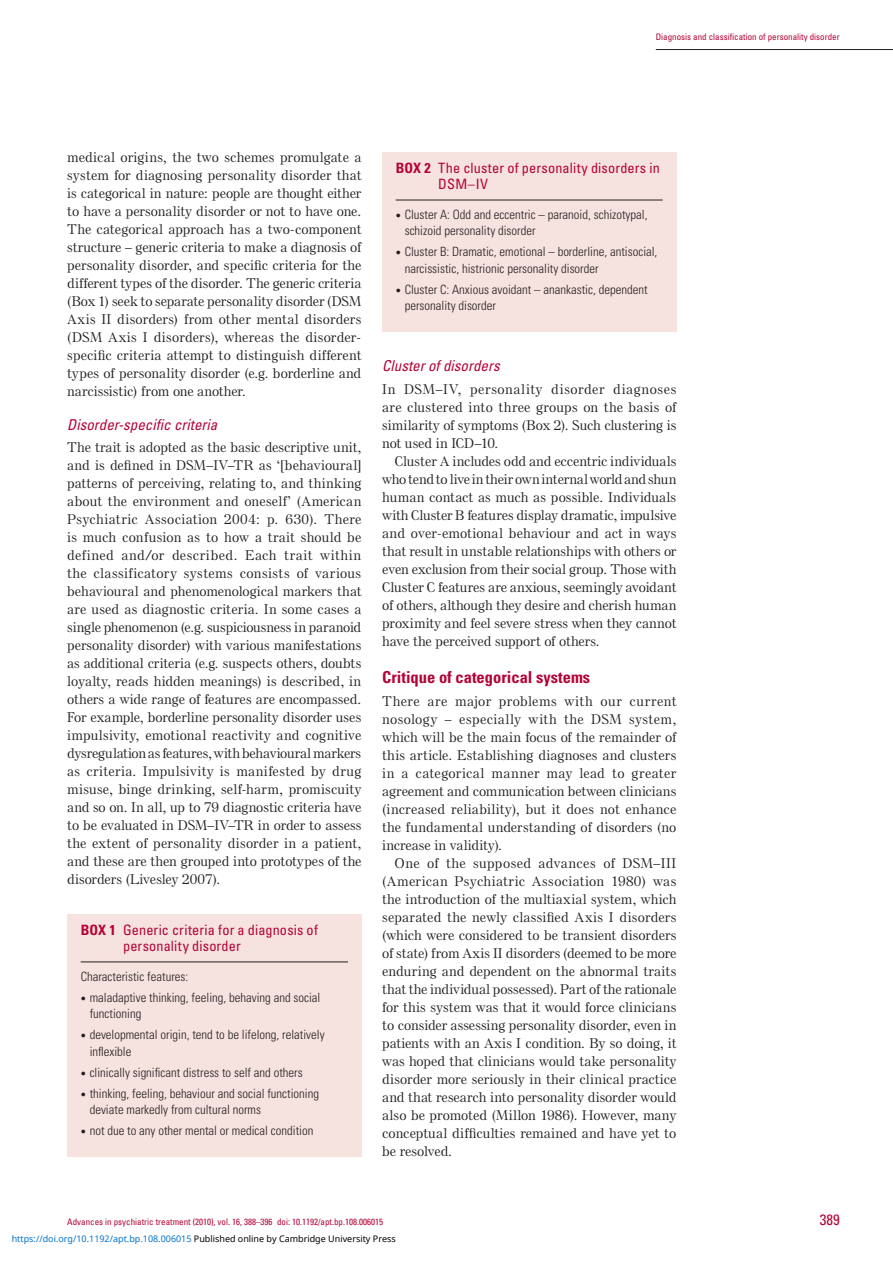
<style>
.page{position:relative;width:893px;height:1263px;background:#fff}
.page>*{position:absolute;margin:0;border:0;box-sizing:border-box;transform-origin:0 0}
.subhead_1{font:700 condensed 16.5px "Univers LT Std";color:#b30437}
.subhead_2{font:italic condensed 15px "Univers LT Std";color:#b30437}
.Folio{font:condensed 15px "Univers LT Std";color:#b30437}
.Box_title{font:condensed 14.25px/16.5px "Univers LT Std";letter-spacing:.01em;color:#b30437}
._1st_para{font:500 13.5px/18px "Else NPL Std";letter-spacing:.015em;color:#231f20;text-align:justify}
.Body_text{font:500 13.5px/18px "Else NPL Std";letter-spacing:.015em;color:#231f20;text-align:justify}
.Box_bullet_list{font:300 condensed 12.75px/16.5px "Univers LT Std";color:#231f20}
.Box_copy{font:300 condensed 12.75px "Univers LT Std";color:#231f20}
.t1{font:9px "Noto Sans";color:#0172cf}
.running_foot_article{font:condensed 9px "Univers LT Std";color:#b30437}
.running_head_article{font:condensed 9px "Univers LT Std";color:#b30437}
.s1{font-weight:700}
.s2{font-family:"Newspaper Pi BT";font-weight:400;font-stretch:normal;font-size:7.5px}
.s3{color:#000}
</style>
<div class="page">
<hr style="left:656px;top:49px;width:184px;height:1px;background:#231f20">
<hr style="left:839px;top:49px;width:54px;height:1px;background:#231f20">
<div style="left:67px;top:914px;width:294px;height:242px;background:#f6e2df"></div>
<hr style="left:81px;top:962px;width:267px;height:1px;background:#231f20">
<div style="left:382px;top:152px;width:294px;height:179px;background:#f6e2df"></div>
<hr style="left:396px;top:200px;width:267px;height:1px;background:#231f20">
<p class="running_head_article" style="left:656px;top:31px;width:185px">Diagnosis and classification of personality disorder</p>
<p class="_1st_para" style="left:67px;top:148px;width:296px">medical origins, the two schemes promulgate a system for diagnosing personality disorder that is categorical in nature: people are thought either to have a personality disorder or not to have one.<br>The categorical approach has a two-component structure – generic criteria to make a diagnosis of personality disorder, and specific criteria for the different types of the disorder. The generic criteria (Box 1) seek to separate personality disorder (DSM Axis II disorders) from other mental disorders (DSM Axis I disorders), whereas the disorder&shy;specific criteria attempt to distinguish different types of personality disorder (e.g. borderline and narcissistic) from one another.</p>
<p class="subhead_2" style="left:67px;top:415px;width:152px">Disorder-specific criteria</p>
<p class="_1st_para" style="left:67px;top:439px;width:296px">The trait is adopted as the basic descriptive unit, and is defined in DSM–IV–TR as ‘[behavioural] patterns of perceiving, relating to, and thinking about the environment and oneself’ (American Psychiatric Association 2004: p. 630). There is much confusion as to how a trait should be defined and/or described. Each trait within the classificatory systems consists of various behavioural and phenomenological markers that are used as diagnostic criteria. In some cases a single phenomenon (e.g. suspiciousness in paranoid personality disorder) with various manifestations as additional criteria (e.g. suspects others, doubts loyalty, reads hidden meanings) is described, in others a wide range of features are encompassed.<br>For example, borderline personality disorder uses impulsivity, emotional reactivity and cognitive dysregulation as features, with behavioural markers as criteria. Impulsivity is manifested by drug misuse, binge drinking, self-harm, promiscuity and so on. In all, up to 79 diagnostic criteria have to be evaluated in DSM–IV–TR in order to assess the extent of personality disorder in a patient, and these are then grouped into prototypes of the disorders (Livesley 2007).</p>
<p class="Box_title" style="left:123px;top:921px;width:196px;text-indent:-42px"><span class="s1">Box 1</span> Generic criteria for a diagnosis of personality disorder</p>
<p class="Box_copy" style="left:81px;top:968px;width:109px">Characteristic features:</p>
<p class="Box_bullet_list" style="left:90px;top:989px;width:232px;text-indent:-9px"><span class="s2">•</span> maladaptive thinking, feeling, behaving and social functioning</p>
<p class="Box_bullet_list" style="left:90px;top:1026px;width:237px;text-indent:-9px"><span class="s2">•</span> developmental origin, tend to be lifelong, relatively inflexible</p>
<p class="Box_bullet_list" style="left:81px;top:1064px;width:224px"><span class="s2">•</span> clinically significant distress to self and others</p>
<p class="Box_bullet_list" style="left:90px;top:1085px;width:231px;text-indent:-9px"><span class="s2">•</span> thinking, feeling, behaviour and social functioning deviate markedly from cultural norms</p>
<p class="Box_bullet_list" style="left:81px;top:1122px;width:234px"><span class="s2">•</span> not due to any other mental or medical condition</p>
<p class="Box_title" style="left:438px;top:159px;width:223px;text-indent:-42px"><span class="s1">Box 2</span> The cluster of personality disorders in<br>DSM–IV</p>
<p class="Box_bullet_list" style="left:405px;top:206px;width:244px;text-indent:-9px"><span class="s2">•</span> Cluster A: Odd and eccentric – paranoid, schizotypal, schizoid personality disorder</p>
<p class="Box_bullet_list" style="left:405px;top:244px;width:254px;text-indent:-9px"><span class="s2">•</span> Cluster B: Dramatic, emotional – borderline, antisocial, narcissistic, histrionic personality disorder</p>
<p class="Box_bullet_list" style="left:405px;top:281px;width:244px;text-indent:-9px"><span class="s2">•</span> Cluster C: Anxious avoidant – anankastic, dependent personality disorder</p>
<p class="subhead_2" style="left:382px;top:356px;width:119px">Cluster of disorders</p>
<p class="_1st_para" style="left:382px;top:380px;width:295px">In DSM–IV, personality disorder diagnoses are clustered into three groups on the basis of similarity of symptoms (Box 2). Such clustering is not used in ICD–10.</p>
<p class="Body_text" style="left:382px;top:452px;width:296px;text-indent:13px">Cluster A includes odd and eccentric individuals who tend to live in their own internal world and shun human contact as much as possible. Individuals with Cluster B features display dramatic, impulsive and over-emotional behaviour and act in ways that result in unstable relationships with others or even exclusion from their social group. Those with Cluster C features are anxious, seemingly avoidant of others, although they desire and cherish human proximity and feel severe stress when they cannot have the perceived support of others.</p>
<p class="subhead_1" style="left:382px;top:667px;width:210px">Critique of categorical systems</p>
<p class="_1st_para" style="left:382px;top:692px;width:296px">There are major problems with our current nosology – especially with the DSM system, which will be the main focus of the remainder of this article. Establishing diagnoses and clusters in a categorical manner may lead to greater agreement and communication between clinicians (increased reliability), but it does not enhance the fundamental understanding of disorders (no increase in validity).</p>
<p class="Body_text" style="left:382px;top:854px;width:296px;text-indent:13px">One of the supposed advances of DSM–III (American Psychiatric Association 1980) was the introduction of the multiaxial system, which separated the newly classified Axis I disorders (which were considered to be transient disorders of state) from Axis II disorders (deemed to be more enduring and dependent on the abnormal traits that the individual possessed). Part of the rationale for this system was that it would force clinicians to consider assessing personality disorder, even in patients with an Axis I condition. By so doing, it was hoped that clinicians would take personality disorder more seriously in their clinical practice and that research into personality disorder would also be promoted (Millon 1986). However, many conceptual difficulties remained and have yet to be resolved.</p>
<p class="running_foot_article" style="left:67px;top:1216px;width:317px">Advances in psychiatric treatment (2010), vol. 16, 388–396 doi: 10.1192/apt.bp.108.006015</p>
<p class="t1" style="left:12px;top:1232px;width:386px">https://doi.org/10.1192/apt.bp.108.006015 <span class="s3">Published online by Cambridge University Press</span></p>
<p class="Folio" style="left:820px;top:1210px;width:21px">389</p>
</div>
